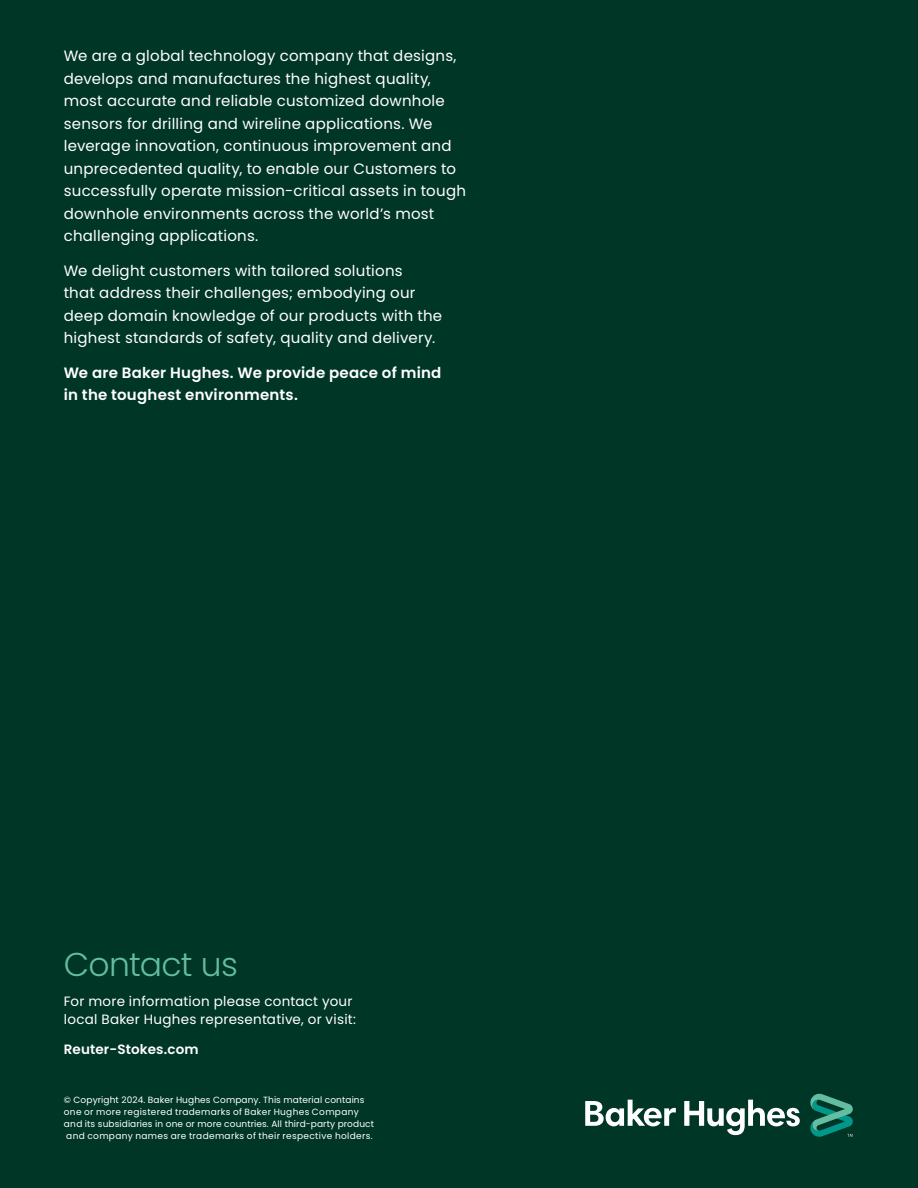
<style>
.page{position:relative;width:918px;height:1188px;background:#003626}
.page>*{position:absolute;margin:0;border:0;box-sizing:border-box;transform-origin:0 0}
.t1{font:300 33px "Poppins";letter-spacing:-.02em;color:#63bda1}
.t2{font:15px/22.5px "Poppins";letter-spacing:.015em;color:#fff}
.t3{font:600 15px/22.5px "Poppins";letter-spacing:.015em;color:#fff}
.t4{font:13.5px/18px "Poppins";letter-spacing:.02em;color:#fff}
.t5{font:600 13.5px "Poppins";letter-spacing:.01em;color:#fff}
.t6{font:9px/12px "Poppins";letter-spacing:.01em;color:#fff}
</style>
<div class="page">
<svg style="left:585px;top:1093px;width:268px;height:44px"></svg>
<p class="t2" style="left:64px;top:45px;width:404px">We are a global technology company that designs, develops and manufactures the highest quality, most accurate and reliable customized downhole sensors for drilling and wireline applications. We leverage innovation, continuous improvement and unprecedented quality, to enable our Customers to successfully operate mission‑critical assets in tough downhole environments across the world’s most challenging applications.</p>
<p class="t2" style="left:64px;top:260px;width:380px">We delight customers with tailored solutions<br>that address their challenges; embodying our deep domain knowledge of our products with the highest standards of safety, quality and delivery.</p>
<p class="t3" style="left:64px;top:362px;width:379px">We are Baker Hughes. We provide peace of mind in the toughest environments.</p>
<h1 class="t1" style="left:64px;top:945px;width:176px">Contact us</h1>
<p class="t4" style="left:64px;top:993px;width:294px">For more information please contact your local Baker Hughes representative, or visit:</p>
<p class="t5" style="left:64px;top:1042px;width:136px">Reuter-Stokes.com</p>
<p class="t6" style="left:64px;top:1094px;width:312px">© Copyright 2024. Baker Hughes Company. This material contains one or more registered trademarks of Baker Hughes Company and its subsidiaries in one or more countries. All third‑party product and company names are trademarks of their respective holders.</p>
</div>
